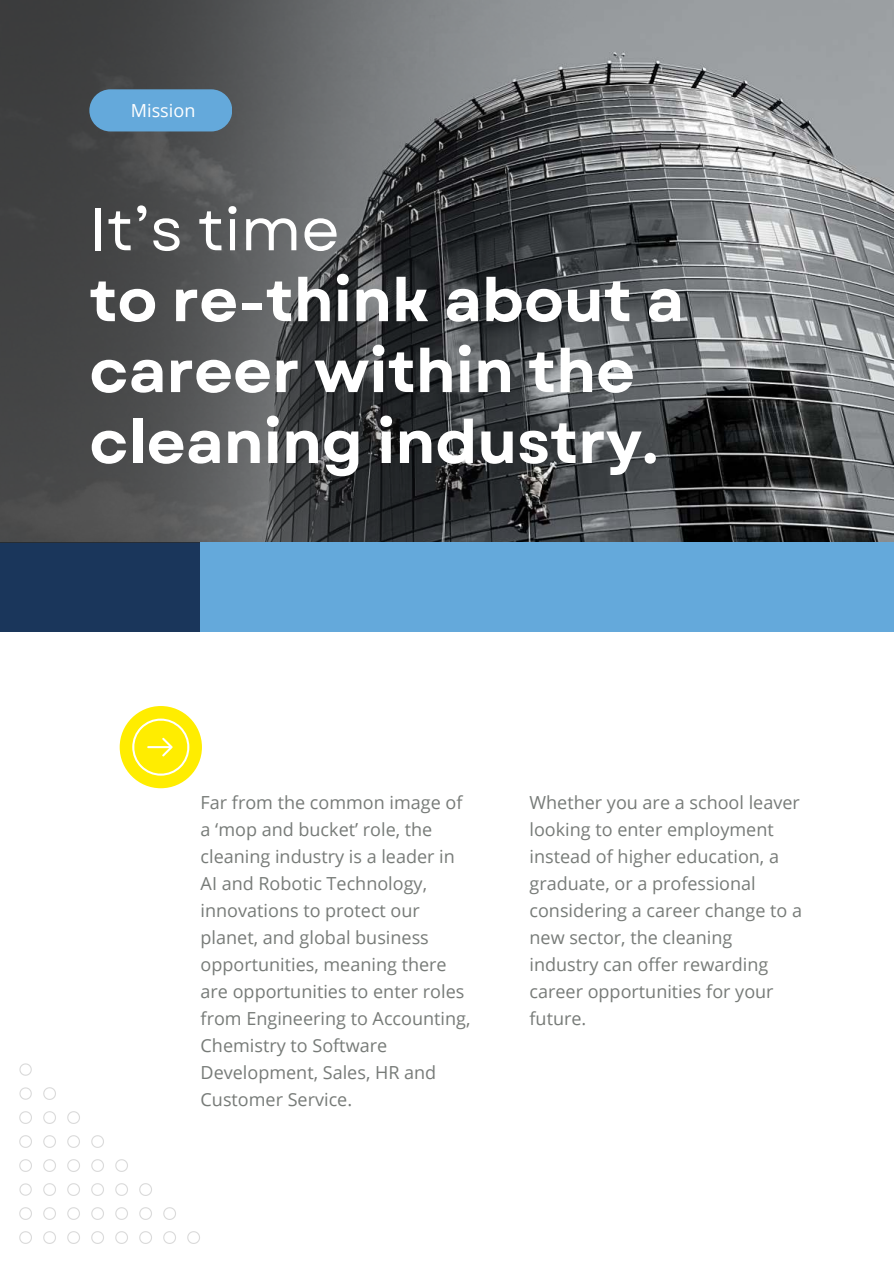
<style>
.page{position:relative;width:894px;height:1264px;background:#fff}
.page>*{position:absolute;margin:0;border:0;box-sizing:border-box;transform-origin:0 0}
.t1{font:700 60px/70.8px "Garet";color:#fff}
.t2{font:60px "Garet";color:#fff}
.t3{font:18px/27px "Open Sans";color:#777b78}
.t4{font:18px "Open Sans";color:#fff}
</style>
<div class="page">
<svg style="left:19px;top:1231px;width:13px;height:12px"></svg>
<svg style="left:19px;top:1207px;width:13px;height:12px"></svg>
<svg style="left:19px;top:1183px;width:13px;height:12px"></svg>
<svg style="left:19px;top:1159px;width:13px;height:12px"></svg>
<svg style="left:19px;top:1135px;width:13px;height:12px"></svg>
<svg style="left:19px;top:1111px;width:13px;height:12px"></svg>
<svg style="left:19px;top:1087px;width:13px;height:12px"></svg>
<svg style="left:19px;top:1063px;width:13px;height:12px"></svg>
<svg style="left:187px;top:1231px;width:13px;height:12px"></svg>
<svg style="left:163px;top:1231px;width:13px;height:12px"></svg>
<svg style="left:139px;top:1231px;width:13px;height:12px"></svg>
<svg style="left:115px;top:1231px;width:13px;height:12px"></svg>
<svg style="left:91px;top:1231px;width:13px;height:12px"></svg>
<svg style="left:67px;top:1231px;width:13px;height:12px"></svg>
<svg style="left:67px;top:1207px;width:13px;height:12px"></svg>
<svg style="left:67px;top:1183px;width:13px;height:12px"></svg>
<svg style="left:91px;top:1183px;width:13px;height:12px"></svg>
<svg style="left:115px;top:1183px;width:13px;height:12px"></svg>
<svg style="left:115px;top:1159px;width:13px;height:12px"></svg>
<svg style="left:139px;top:1183px;width:13px;height:12px"></svg>
<svg style="left:67px;top:1159px;width:13px;height:12px"></svg>
<svg style="left:91px;top:1159px;width:13px;height:12px"></svg>
<svg style="left:67px;top:1135px;width:13px;height:12px"></svg>
<svg style="left:91px;top:1135px;width:13px;height:12px"></svg>
<svg style="left:67px;top:1111px;width:13px;height:12px"></svg>
<svg style="left:91px;top:1207px;width:13px;height:12px"></svg>
<svg style="left:115px;top:1207px;width:13px;height:12px"></svg>
<svg style="left:139px;top:1207px;width:13px;height:12px"></svg>
<svg style="left:163px;top:1207px;width:13px;height:12px"></svg>
<svg style="left:43px;top:1231px;width:13px;height:12px"></svg>
<svg style="left:43px;top:1207px;width:13px;height:12px"></svg>
<svg style="left:43px;top:1183px;width:13px;height:12px"></svg>
<svg style="left:43px;top:1159px;width:13px;height:12px"></svg>
<svg style="left:43px;top:1135px;width:13px;height:12px"></svg>
<svg style="left:43px;top:1111px;width:13px;height:12px"></svg>
<svg style="left:43px;top:1087px;width:13px;height:12px"></svg>
<img style="left:602px;top:0;width:291px;height:542px">
<div style="left:0;top:542px;width:218px;height:89px;background:#1a365b"></div>
<img style="left:0;top:0;width:602px;height:543px">
<div style="left:200px;top:542px;width:693px;height:89px;background:#64a9db"></div>
<div style="left:89px;top:89px;width:143px;height:42px;background:#64a9db;border-radius:21px"></div>
<div style="left:120px;top:706px;width:82px;height:82px;background:#ffed00;border-radius:50%"></div>
<svg style="left:132px;top:718px;width:58px;height:58px"></svg>
<p class="t4" style="left:131px;top:98px;width:66px">Mission</p>
<h1 class="t2" style="left:89px;top:192px;width:251px">It’s time</h1>
<h1 class="t1" style="left:89px;top:267px;width:596px">to re-think about a career within the cleaning industry.</h1>
<p class="t3" style="left:200px;top:788px;width:271px">Far from the common image of a ‘mop and bucket’ role, the cleaning industry is a leader in<br>AI and Robotic Technology, innovations to protect our planet, and global business opportunities, meaning there are opportunities to enter roles from Engineering to Accounting,<br>Chemistry to Software<br>Development, Sales, HR and<br>Customer Service.</p>
<p class="t3" style="left:529px;top:788px;width:274px">Whether you are a school leaver looking to enter employment instead of higher education, a graduate, or a professional considering a career change to a new sector, the cleaning industry can offer rewarding career opportunities for your future.</p>
</div>
